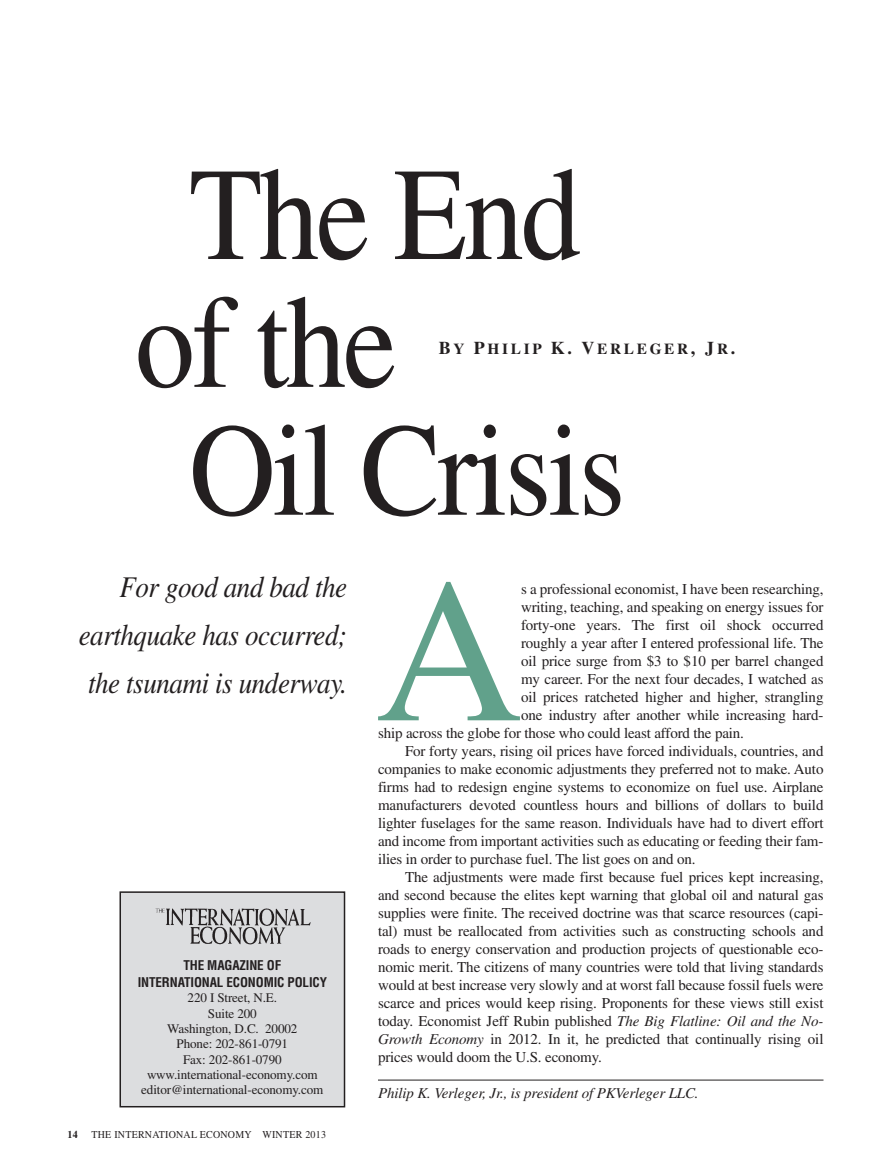
<style>
.page{position:relative;width:891px;height:1175px;background:#fff}
.page>*{position:absolute;margin:0;border:0;box-sizing:border-box;transform-origin:0 0}
.t1{font:205.2px "Times";color:#61a18b}
.t2{font:132px "Times";letter-spacing:-.025em;color:#231f20;scale:.91 1}
.t3{font:italic 30px/48px "Times";letter-spacing:-.015em;color:#231f20;text-align:right;scale:.9 1}
.t4{font:700 15.3px "Times";letter-spacing:.175em;color:#231f20}
.t5{font:15px "Times";letter-spacing:-.01em;color:#231f20}
.t6{font:italic 15px "Times";letter-spacing:-.01em;color:#231f20}
.t7{font:13.05px/15.3px "Times";letter-spacing:-.01em;color:#231f20;text-align:center}
.t8{font:700 condensed 13.05px/17.4px "Helvetica";letter-spacing:-.01em;color:#231f20;text-align:center}
.t9{font:10.5px "Times";letter-spacing:.025em;color:#231f20;scale:.95 1}
.t10{font:700 10.5px "Times";color:#231f20;scale:.95 1}
.s1{font-size:18px}
.s2{font-style:italic}
</style>
<div class="page">
<hr style="left:378px;top:1079px;width:446px;height:1px;background:#231f20">
<div style="left:120px;top:892px;width:225px;height:214px;background:#dcdddf"></div>
<div style="left:120px;top:891px;width:225px;height:216px;border:2px solid #231f20"></div>
<img style="left:155px;top:908px;width:156px;height:37px">
<h2 class="t2" style="left:189px;top:169px;width:432px">The End</h2>
<h2 class="t2" style="left:135px;top:297px;width:289px">of the</h2>
<h2 class="t2" style="left:189px;top:424px;width:481px">Oil Crisis</h2>
<p class="t4" style="left:439px;top:344px;width:298px"><span class="s1">B</span>Y <span class="s1">P</span>HILIP <span class="s1">K. V</span>ERLEGER<span class="s1">, J</span>R<span class="s1">.</span></p>
<h3 class="t3" style="left:79px;top:565px;width:300px">For good and bad the earthquake has occurred; the tsunami is underway.</h3>
<p class="t8" style="left:138px;top:957px;width:191px">THE MAGAZINE OF<br>INTERNATIONAL ECONOMIC POLICY</p>
<p class="t7" style="left:141px;top:991px;width:184px">220 I Street, N.E.<br>Suite 200<br>Washington, D.C. 20002<br>Phone: 202-861-0791<br>Fax: 202-861-0790 www.international-economy.com editor@international-economy.com</p>
<p class="t10" style="left:68px;top:1130px;width:12px">14</p>
<p class="t9" style="left:92px;top:1130px;width:248px">THE INTERNATIONAL ECONOMY WINTER 2013</p>
<h1 class="t1" style="left:375px;top:580px;width:150px">A</h1>
<p class="t5" style="left:521px;top:584px;width:304px">s a professional economist, I have been researching,</p>
<p class="t5" style="left:521px;top:602px;width:304px">writing, teaching, and speaking on energy issues for</p>
<p class="t5" style="left:521px;top:620px;width:304px">forty-one years. The first oil shock occurred</p>
<p class="t5" style="left:521px;top:638px;width:304px">roughly a year after I entered professional life. The</p>
<p class="t5" style="left:521px;top:656px;width:304px">oil price surge from $3 to $10 per barrel changed</p>
<p class="t5" style="left:521px;top:674px;width:304px">my career. For the next four decades, I watched as</p>
<p class="t5" style="left:521px;top:692px;width:304px">oil prices ratcheted higher and higher, strangling</p>
<p class="t5" style="left:521px;top:710px;width:304px">one industry after another while increasing hard-</p>
<p class="t5" style="left:378px;top:728px;width:367px">ship across the globe for those who could least afford the pain.</p>
<p class="t5" style="left:405px;top:746px;width:420px">For forty years, rising oil prices have forced individuals, countries, and</p>
<p class="t5" style="left:378px;top:764px;width:447px">companies to make economic adjustments they preferred not to make. Auto</p>
<p class="t5" style="left:378px;top:782px;width:447px">firms had to redesign engine systems to economize on fuel use. Airplane</p>
<p class="t5" style="left:378px;top:800px;width:447px">manufacturers devoted countless hours and billions of dollars to build</p>
<p class="t5" style="left:378px;top:818px;width:447px">lighter fuselages for the same reason. Individuals have had to divert effort</p>
<p class="t5" style="left:378px;top:836px;width:447px">and income from important activities such as educating or feeding their fam-</p>
<p class="t5" style="left:378px;top:854px;width:319px">ilies in order to purchase fuel. The list goes on and on.</p>
<p class="t5" style="left:405px;top:872px;width:420px">The adjustments were made first because fuel prices kept increasing,</p>
<p class="t5" style="left:378px;top:890px;width:447px">and second because the elites kept warning that global oil and natural gas</p>
<p class="t5" style="left:378px;top:908px;width:447px">supplies were finite. The received doctrine was that scarce resources (capi-</p>
<p class="t5" style="left:378px;top:926px;width:447px">tal) must be reallocated from activities such as constructing schools and</p>
<p class="t5" style="left:378px;top:944px;width:447px">roads to energy conservation and production projects of questionable eco-</p>
<p class="t5" style="left:378px;top:962px;width:447px">nomic merit. The citizens of many countries were told that living standards</p>
<p class="t5" style="left:378px;top:980px;width:447px">would at best increase very slowly and at worst fall because fossil fuels were</p>
<p class="t5" style="left:378px;top:998px;width:447px">scarce and prices would keep rising. Proponents for these views still exist</p>
<p class="t5" style="left:378px;top:1016px;width:447px">today. Economist Jeff Rubin published <span class="s2">The Big Flatline: Oil and the No-</span></p>
<p class="t5" style="left:378px;top:1034px;width:447px"><span class="s2">Growth Economy</span> in 2012. In it, he predicted that continually rising oil</p>
<p class="t5" style="left:378px;top:1052px;width:225px">prices would doom the U.S. economy.</p>
<p class="t6" style="left:378px;top:1088px;width:322px">Philip K. Verleger, Jr., is president of PKVerleger LLC.</p>
</div>
